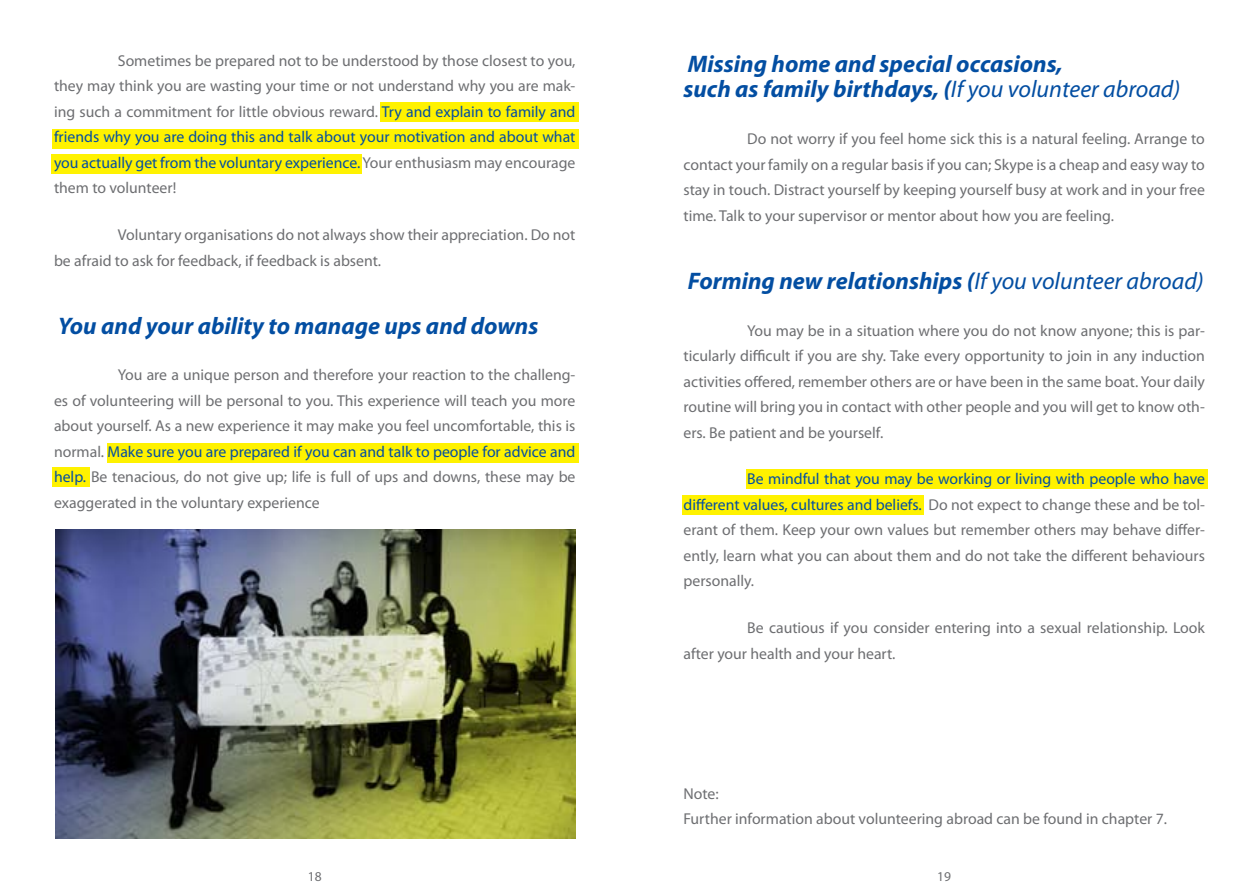
<style>
.page{position:relative;width:1259px;height:893px;background:#fff}
.page>*{position:absolute;margin:0;border:0;box-sizing:border-box;transform-origin:0 0}
.t1{font:italic 700 24px/25.5px "Myriad Pro";color:#034ea2}
.t2{font:15.75px/25.5px "Myriad Pro";color:#6d6e71;text-align:justify}
.t3{font:13.5px "Myriad Pro";color:#6d6e71}
.s1{color:#034ea2}
.s2{font-weight:400}
</style>
<div class="page">
<div style="left:746px;top:470px;width:462px;height:19px;background:#fff200"></div>
<div style="left:681px;top:495px;width:242px;height:19px;background:#fff200"></div>
<div style="left:107px;top:443px;width:471px;height:19px;background:#fff200"></div>
<div style="left:52px;top:468px;width:37px;height:19px;background:#fff200"></div>
<div style="left:52px;top:129px;width:526px;height:20px;background:#fff200"></div>
<div style="left:52px;top:154px;width:310px;height:19px;background:#fff200"></div>
<div style="left:380px;top:103px;width:198px;height:19px;background:#fff200"></div>
<img style="left:55px;top:530px;width:520px;height:309px">
<p class="t2" style="left:54px;top:48px;width:523px;text-indent:64px">Sometimes be prepared not to be understood by those closest to you, they may think you are wasting your time or not understand why you are mak&shy;ing such a commitment for little obvious reward. <span class="s1">Try and explain to family and friends why you are doing this and talk about your motivation and about what you actually get from the voluntary experience.</span> Your enthusiasm may encourage them to volunteer!</p>
<p class="t2" style="left:54px;top:222px;width:523px;text-indent:64px">Voluntary organisations do not always show their appreciation. Do not be afraid to ask for feedback, if feedback is absent.</p>
<h1 class="t1" style="left:58px;top:312px;width:482px">You and your ability to manage ups and downs</h1>
<p class="t2" style="left:54px;top:362px;width:523px;text-indent:64px">You are a unique person and therefore your reaction to the challeng&shy;es of volunteering will be personal to you. This experience will teach you more about yourself. As a new experience it may make you feel uncomfortable, this is normal. <span class="s1">Make sure you are prepared if you can and talk to people for advice and help.</span> Be tenacious, do not give up; life is full of ups and downs, these may be exaggerated in the voluntary experience</p>
<h1 class="t1" style="left:683px;top:50px;width:498px">Missing home and special occasions,<br>such as family birthdays, (<span class="s2">If you volunteer abroad)</span></h1>
<p class="t2" style="left:683px;top:126px;width:523px;text-indent:64px">Do not worry if you feel home sick this is a natural feeling. Arrange to contact your family on a regular basis if you can; Skype is a cheap and easy way to stay in touch. Distract yourself by keeping yourself busy at work and in your free time. Talk to your supervisor or mentor about how you are feeling.</p>
<h1 class="t1" style="left:688px;top:267px;width:517px">Forming new relationships (<span class="s2">If you volunteer abroad)</span></h1>
<p class="t2" style="left:683px;top:317px;width:523px;text-indent:64px">You may be in a situation where you do not know anyone; this is par&shy;ticularly difficult if you are shy. Take every opportunity to join in any induction activities offered, remember others are or have been in the same boat. Your daily routine will bring you in contact with other people and you will get to know oth&shy;ers. Be patient and be yourself.</p>
<p class="t2" style="left:683px;top:466px;width:523px;text-indent:64px"><span class="s1">Be mindful that you may be working or living with people who have different values, cultures and beliefs.</span> Do not expect to change these and be tol&shy;erant of them. Keep your own values but remember others may behave differ&shy;ently, learn what you can about them and do not take the different behaviours personally.</p>
<p class="t2" style="left:683px;top:615px;width:523px;text-indent:64px">Be cautious if you consider entering into a sexual relationship. Look after your health and your heart.</p>
<p class="t2" style="left:683px;top:781px;width:485px">Note:<br>Further information about volunteering abroad can be found in chapter 7.</p>
<p class="t3" style="left:308px;top:868px;width:15px">18</p>
<p class="t3" style="left:937px;top:868px;width:15px">19</p>
</div>
